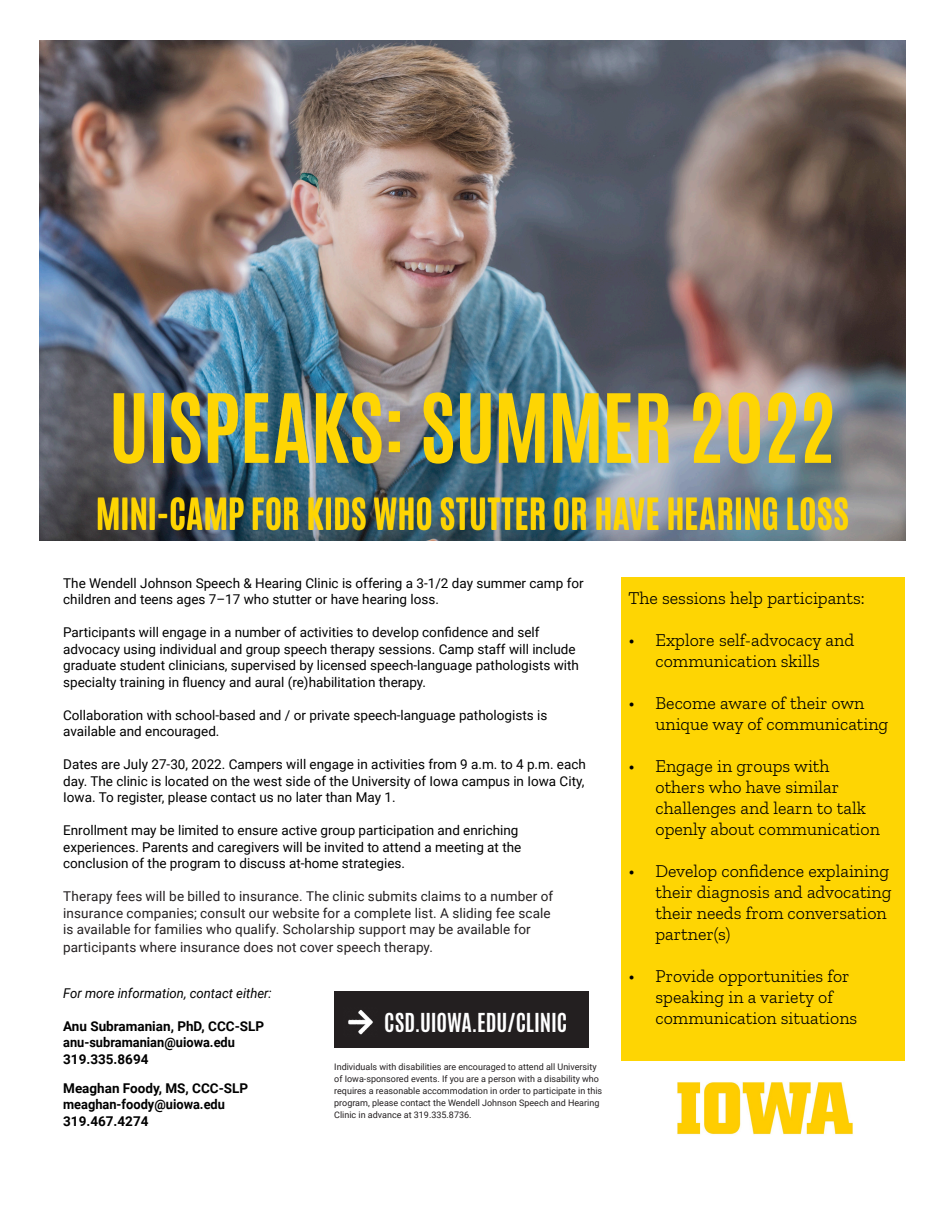
<style>
.page{position:relative;width:945px;height:1215px;background:#fff}
.page>*{position:absolute;margin:0;border:0;box-sizing:border-box;transform-origin:0 0}
.Event_Header_white{font:700 81px "Antonio";letter-spacing:-.015em;color:#fed503}
.Event_Header_white-2{font:700 36px "Antonio";color:#fed503}
.Body_Text{font:700 21.9px "Antonio";letter-spacing:-.005em;color:#fff}
.t1{font:300 18px/21px "Zilla Slab";color:#000}
.t2{font:13.5px/16.5px "Roboto";color:#000}
.Body_Text-2{font:13.5px/16.5px "Roboto";letter-spacing:.01em;color:#231f20}
.t3{font:700 13.5px/16.5px "Roboto";color:#000}
.t4{font:italic 13.5px "Roboto";color:#000}
.t5{font:9px/12px "Roboto";color:#231f20}
</style>
<div class="page">
<img style="left:40px;top:40px;width:865px;height:500px">
<div style="left:621px;top:577px;width:283px;height:484px;background:#fed503"></div>
<img style="left:677px;top:1082px;width:176px;height:53px">
<div style="left:334px;top:991px;width:255px;height:56px;background:#231f20"></div>
<img style="left:348px;top:1010px;width:25px;height:25px">
<p class="Event_Header_white" style="left:109px;top:367px;width:729px">UISPEAKS: SUMMER 2022</p>
<p class="Event_Header_white-2" style="left:96px;top:487px;width:755px">MINI-CAMP FOR KIDS WHO STUTTER OR HAVE HEARING LOSS</p>
<p class="t2" style="left:63px;top:574px;width:522px">The Wendell Johnson Speech &amp; Hearing Clinic is offering a 3-1/2 day summer camp for children and teens ages 7–17 who stutter or have hearing loss.</p>
<p class="t2" style="left:63px;top:624px;width:517px">Participants will engage in a number of activities to develop confidence and self advocacy using individual and group speech therapy sessions. Camp staff will include graduate student clinicians, supervised by licensed speech-language pathologists with specialty training in fluency and aural (re)habilitation therapy.</p>
<p class="t2" style="left:63px;top:706px;width:486px">Collaboration with school-based and / or private speech-language pathologists is available and encouraged.</p>
<p class="t2" style="left:63px;top:756px;width:524px;text-align:justify">Dates are July 27-30, 2022. Campers will engage in activities from 9 a.m. to 4 p.m. each day. The clinic is located on the west side of the University of Iowa campus in Iowa City, Iowa. To register, please contact us no later than May 1.</p>
<p class="t2" style="left:63px;top:822px;width:460px">Enrollment may be limited to ensure active group participation and enriching experiences. Parents and caregivers will be invited to attend a meeting at the conclusion of the program to discuss at-home strategies.</p>
<p class="Body_Text-2" style="left:63px;top:888px;width:491px">Therapy fees will be billed to insurance. The clinic submits claims to a number of insurance companies; consult our website for a complete list. A sliding fee scale is available for families who qualify. Scholarship support may be available for</p>
<p class="Body_Text-2" style="left:63px;top:939px;width:371px">participants where insurance does not cover speech therapy.</p>
<p class="t4" style="left:63px;top:983px;width:210px">For more information, contact either:</p>
<p class="t3" style="left:63px;top:1017px;width:203px">Anu Subramanian, PhD, CCC-SLP anu-subramanian@uiowa.edu<br>319.335.8694</p>
<p class="Body_Text" style="left:384px;top:1006px;width:184px">CSD.UIOWA.EDU/CLINIC</p>
<p class="t5" style="left:334px;top:1060px;width:270px">Individuals with disabilities are encouraged to attend all University of Iowa-sponsored events. If you are a person with a disability who requires a reasonable accommodation in order to participate in this program, please contact the Wendell Johnson Speech and Hearing Clinic in advance at 319.335.8736.</p>
<p class="t3" style="left:63px;top:1079px;width:187px">Meaghan Foody, MS, CCC-SLP meaghan-foody@uiowa.edu<br>319.467.4274</p>
<p class="t1" style="left:628px;top:588px;width:238px">The sessions help participants:</p>
<p class="t1" style="left:628px;top:630px;width:227px;text-align:center">• Explore self-advocacy and communication skills</p>
<p class="t1" style="left:656px;top:693px;width:234px;text-indent:-27px">• Become aware of their own unique way of communicating</p>
<p class="t1" style="left:656px;top:756px;width:226px;text-indent:-27px">• Engage in groups with others who have similar challenges and learn to talk openly about communication</p>
<p class="t1" style="left:656px;top:861px;width:238px;text-indent:-27px">• Develop confidence explaining their diagnosis and advocating their needs from conversation partner(s)</p>
<p class="t1" style="left:656px;top:966px;width:203px;text-indent:-27px">• Provide opportunities for speaking in a variety of communication situations</p>
</div>
